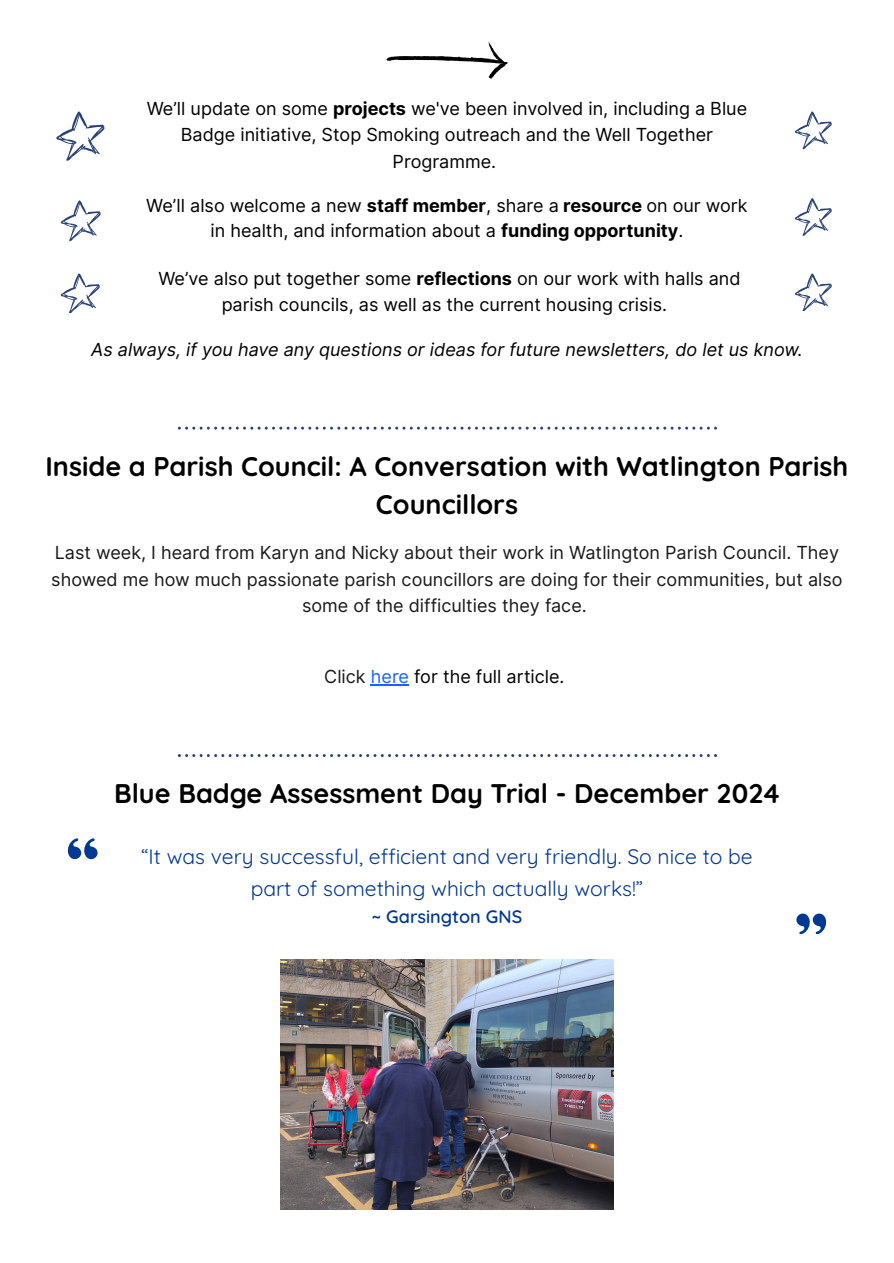
<style>
.page{position:relative;width:894px;height:1263px;background:#fff}
.page>*{position:absolute;margin:0;border:0;box-sizing:border-box;transform-origin:0 0}
.t1{font:700 27px/38.2px "Quicksand";color:#000;text-align:center}
.t2{font:21px/31.5px "Quicksand";color:#003892;text-align:center}
.t3{font:18px/26.4px "Inter";color:#000;text-align:center}
.t4{font:18px/26.4px "Inter";color:#191919;text-align:center}
.t5{font:italic 18px "Inter";color:#000}
.t6{font:600 18px "Quicksand";color:#003892}
.s1{font-weight:700}
.s2{color:#191919}
.s3{color:#1a62ff}
</style>
<div class="page">
<svg style="left:386px;top:42px;width:122px;height:37px"></svg>
<svg style="left:56px;top:111px;width:48px;height:50px"></svg>
<svg style="left:795px;top:111px;width:36px;height:38px"></svg>
<svg style="left:61px;top:200px;width:39px;height:41px"></svg>
<svg style="left:795px;top:198px;width:36px;height:38px"></svg>
<svg style="left:61px;top:273px;width:39px;height:40px"></svg>
<svg style="left:795px;top:273px;width:36px;height:37px"></svg>
<svg style="left:178px;top:427px;width:538px;height:3px"></svg>
<hr style="left:371px;top:684px;width:38px;height:1px;background:#1a62ff">
<svg style="left:178px;top:754px;width:538px;height:3px"></svg>
<svg style="left:67px;top:838px;width:30px;height:21px"></svg>
<svg style="left:796px;top:914px;width:31px;height:20px"></svg>
<img style="left:280px;top:960px;width:333px;height:249px">
<p class="t3" style="left:147px;top:95px;width:602px">We’ll update on some <span class="s1">projects</span> we've been involved in, including a Blue<br>Badge initiative, Stop Smoking outreach and the Well Together<br>Programme.</p>
<p class="t3" style="left:146px;top:192px;width:602px;line-height:25.8px">We’ll also welcome a new <span class="s1">staff member</span>, share a <span class="s1">resource</span> on our work in health, and information about a <span class="s1">funding opportunity</span>.</p>
<p class="t3" style="left:158px;top:265px;width:583px;line-height:25.8px">We’ve also put together some <span class="s1">reflections</span> on our work with halls and parish councils, as well as the current housing crisis.</p>
<p class="t5" style="left:91px;top:338px;width:713px">As always, if you have any questions or ideas for future newsletters, do let us know.</p>
<h2 class="t1" style="left:45px;top:447px;width:804px">Inside a Parish Council: A Conversation with Watlington Parish<br>Councillors</h2>
<p class="t4" style="left:51px;top:539px;width:792px">Last week, I heard from Karyn and Nicky about their work in Watlington Parish Council. They showed me how much passionate parish councillors are doing for their communities, but also some of the difficulties they face.</p>
<p class="t3" style="left:324px;top:663px;width:242px"><span class="s2">Click</span> <span class="s3">here</span> for the full article.</p>
<h2 class="t1" style="left:114px;top:774px;width:666px">Blue Badge Assessment Day Trial - December 2024</h2>
<h1 class="t2" style="left:141px;top:840px;width:612px">“It was very successful, efficient and very friendly. So nice to be part of something which actually works!”</h1>
<h1 class="t6" style="left:371px;top:905px;width:152px">~ Garsington GNS</h1>
</div>
